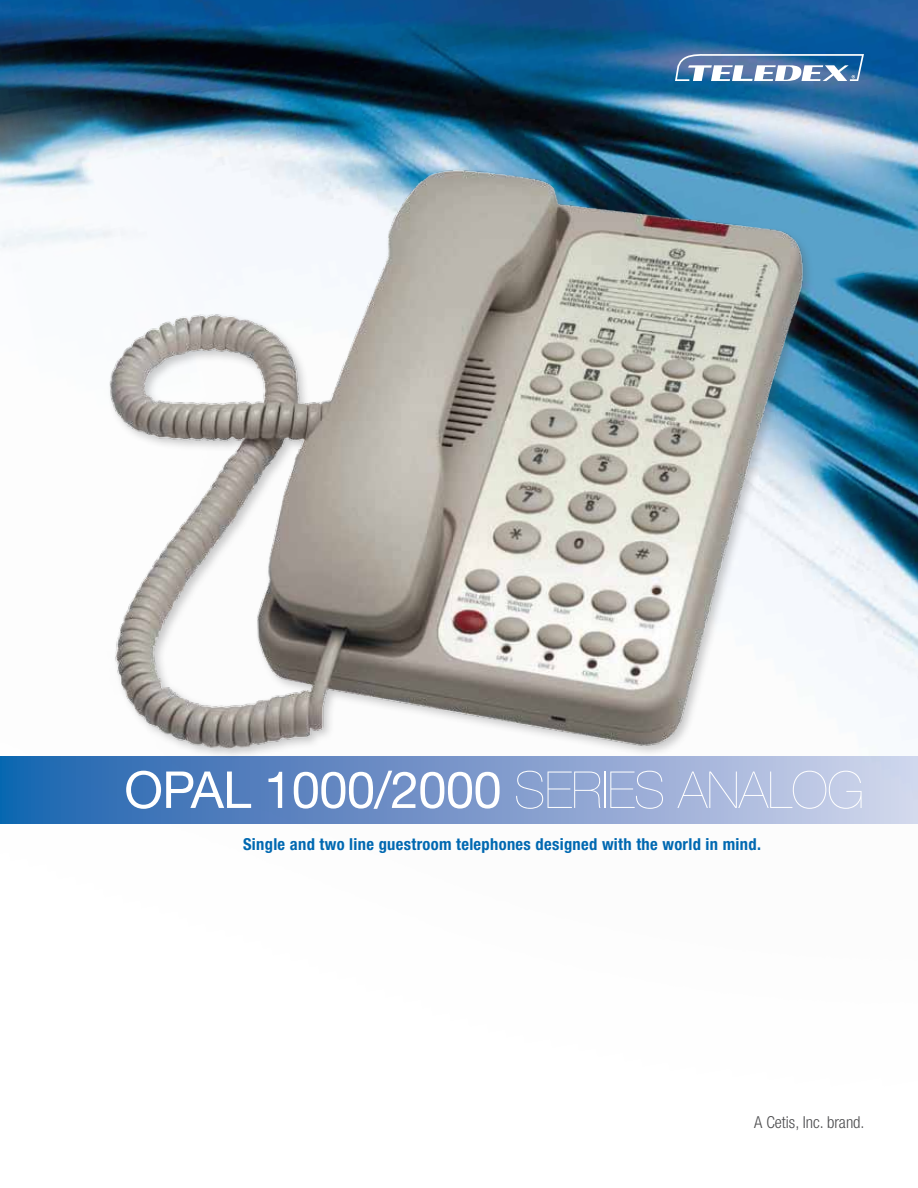
<style>
.page{position:relative;width:918px;height:1188px;background:#fff}
.page>*{position:absolute;margin:0;border:0;box-sizing:border-box;transform-origin:0 0}
.t1{font:51px "Helvetica Neue LT Std";letter-spacing:-.015em;color:#fff}
.t2{font:700 condensed 16.5px "Helvetica Neue LT Std";letter-spacing:.02em;color:#0068b1}
.t3{font:300 condensed 16.5px "Helvetica Neue LT Std";color:#4d4d4f}
.s1{font-weight:200}
</style>
<div class="page">
<img style="left:0;top:0;width:918px;height:681px">
<div style="left:0;top:756px;width:918px;height:68px;background:linear-gradient(to right,#1d60ad,#d3d2ea)"></div>
<svg style="left:675px;top:54px;width:189px;height:27px"></svg>
<img style="left:81px;top:162px;width:742px;height:600px">
<h1 class="t1" style="left:124px;top:759px;width:741px">OPAL 1000/2000 <span class="s1">SERIES ANALOG</span></h1>
<p class="t2" style="left:243px;top:834px;width:519px">Single and two line guestroom telephones designed with the world in mind.</p>
<p class="t3" style="left:754px;top:1113px;width:112px">A Cetis, Inc. brand.</p>
</div>
